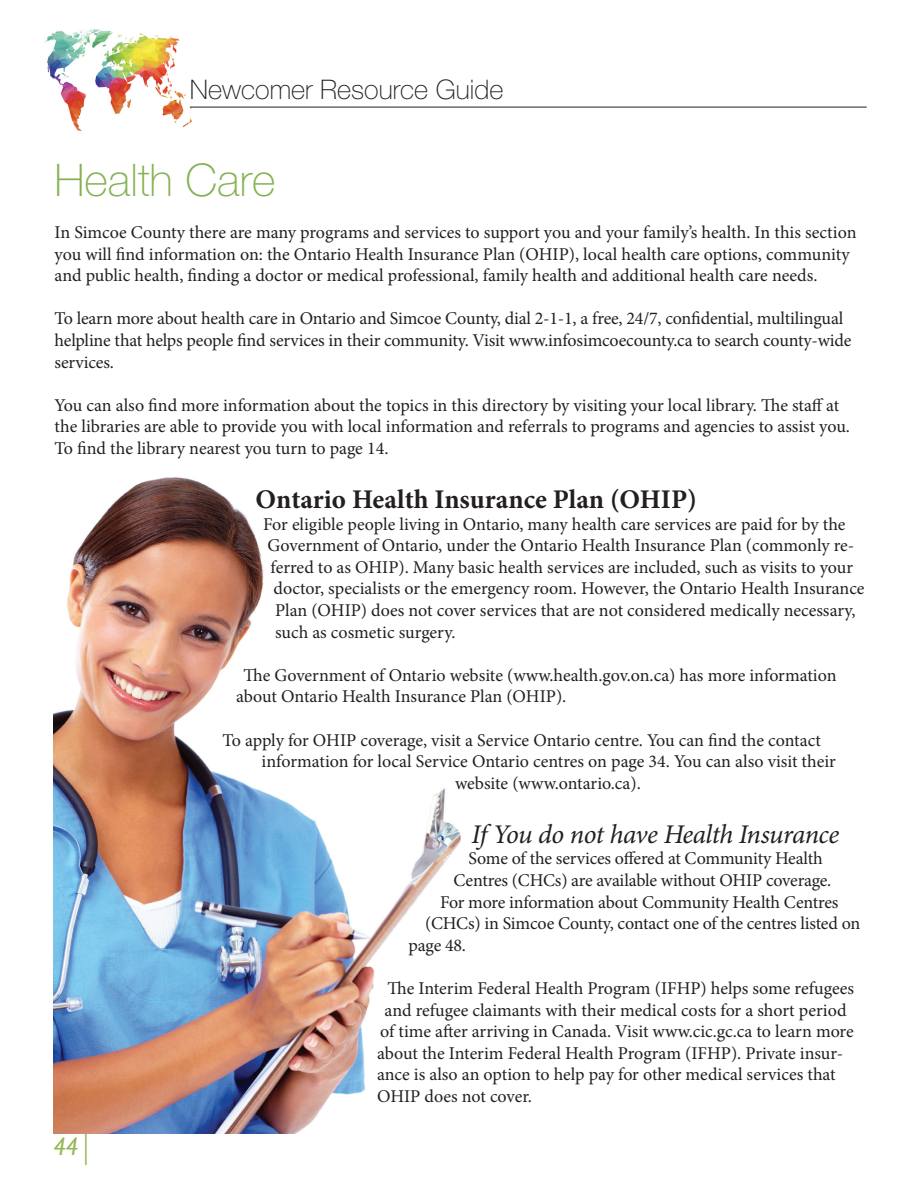
<style>
.page{position:relative;width:918px;height:1188px;background:#fff}
.page>*{position:absolute;margin:0;border:0;box-sizing:border-box;transform-origin:0 0}
.t1{font:100 45px "Helvetica Neue LT Std";color:#84b152}
.t2{font:700 27px "Minion Pro";color:#231f20}
.t3{font:italic 27px "Minion Pro";letter-spacing:-.02em;color:#231f20}
.t4{font:100 27px "Helvetica Neue LT Std";color:#231f20}
.t5{font:italic 25.05px "Gill Sans";color:#93b952}
.t6{font:18px/21.6px "Minion Pro";letter-spacing:-.005em;color:#231f20}
.s1{font-style:normal;font-size:45.15px}
</style>
<div class="page">
<img style="left:44px;top:29px;width:148px;height:102px">
<hr style="left:190px;top:107px;width:677px;height:1px;background:#231f20">
<img style="left:53px;top:477px;width:408px;height:657px">
<h2 class="t4" style="left:190px;top:74px;width:315px">Newcomer Resource Guide</h2>
<p class="t1" style="left:54px;top:154px;width:223px">Health Care</p>
<p class="t6" style="left:55px;top:222px;width:803px">In Simcoe County there are many programs and services to support you and your family’s health. In this section you will find information on: the Ontario Health Insurance Plan (OHIP), local health care options, community and public health, finding a doctor or medical professional, family health and additional health care needs.</p>
<p class="t6" style="left:55px;top:308px;width:799px">To learn more about health care in Ontario and Simcoe County, dial 2-1-1, a free, 24/7, confidential, multilingual helpline that helps people find services in their community. Visit www.infosimcoecounty.ca to search county-wide services.</p>
<p class="t6" style="left:55px;top:394px;width:797px">You can also find more information about the topics in this directory by visiting your local library. The staff at the libraries are able to provide you with local information and referrals to programs and agencies to assist you.<br>To find the library nearest you turn to page 14.</p>
<p class="t2" style="left:256px;top:480px;width:443px">Ontario Health Insurance Plan (OHIP)</p>
<p class="t6" style="left:263px;top:513px;width:584px">For eligible people living in Ontario, many health care services are paid for by the</p>
<p class="t6" style="left:268px;top:535px;width:588px">Government of Ontario, under the Ontario Health Insurance Plan (commonly re-</p>
<p class="t6" style="left:271px;top:556px;width:584px">ferred to as OHIP). Many basic health services are included, such as visits to your</p>
<p class="t6" style="left:274px;top:578px;width:593px">doctor, specialists or the emergency room. However, the Ontario Health Insurance</p>
<p class="t6" style="left:275px;top:600px;width:582px">Plan (OHIP) does not cover services that are not considered medically necessary,</p>
<p class="t6" style="left:275px;top:621px;width:182px">such as cosmetic surgery.</p>
<p class="t6" style="left:236px;top:664px;width:602px;text-indent:8px">The Government of Ontario website (www.health.gov.on.ca) has more information about Ontario Health Insurance Plan (OHIP).</p>
<p class="t6" style="left:223px;top:729px;width:600px">To apply for OHIP coverage, visit a Service Ontario centre. You can find the contact</p>
<p class="t6" style="left:262px;top:751px;width:576px">information for local Service Ontario centres on page 34. You can also visit their</p>
<p class="t6" style="left:455px;top:772px;width:187px">website (www.ontario.ca).</p>
<p class="t3" style="left:472px;top:816px;width:369px">If You do not have Health Insurance</p>
<p class="t6" style="left:469px;top:848px;width:356px">Some of the services offered at Community Health</p>
<p class="t6" style="left:454px;top:870px;width:379px">Centres (CHCs) are available without OHIP coverage.</p>
<p class="t6" style="left:440px;top:891px;width:400px">For more information about Community Health Centres</p>
<p class="t6" style="left:425px;top:913px;width:437px">(CHCs) in Simcoe County, contact one of the centres listed on</p>
<p class="t6" style="left:409px;top:934px;width:59px">page 48.</p>
<p class="t6" style="left:388px;top:978px;width:468px">The Interim Federal Health Program (IFHP) helps some refugees</p>
<p class="t6" style="left:385px;top:999px;width:463px">and refugee claimants with their medical costs for a short period</p>
<p class="t6" style="left:380px;top:1021px;width:475px">of time after arriving in Canada. Visit www.cic.gc.ca to learn more</p>
<p class="t6" style="left:377px;top:1042px;width:468px">about the Interim Federal Health Program (IFHP). Private insur-</p>
<p class="t6" style="left:377px;top:1064px;width:460px">ance is also an option to help pay for other medical services that</p>
<p class="t6" style="left:377px;top:1086px;width:156px">OHIP does not cover.</p>
<h3 class="t5" style="left:53px;top:1132px;width:36px">44 <span class="s1">I</span></h3>
</div>
